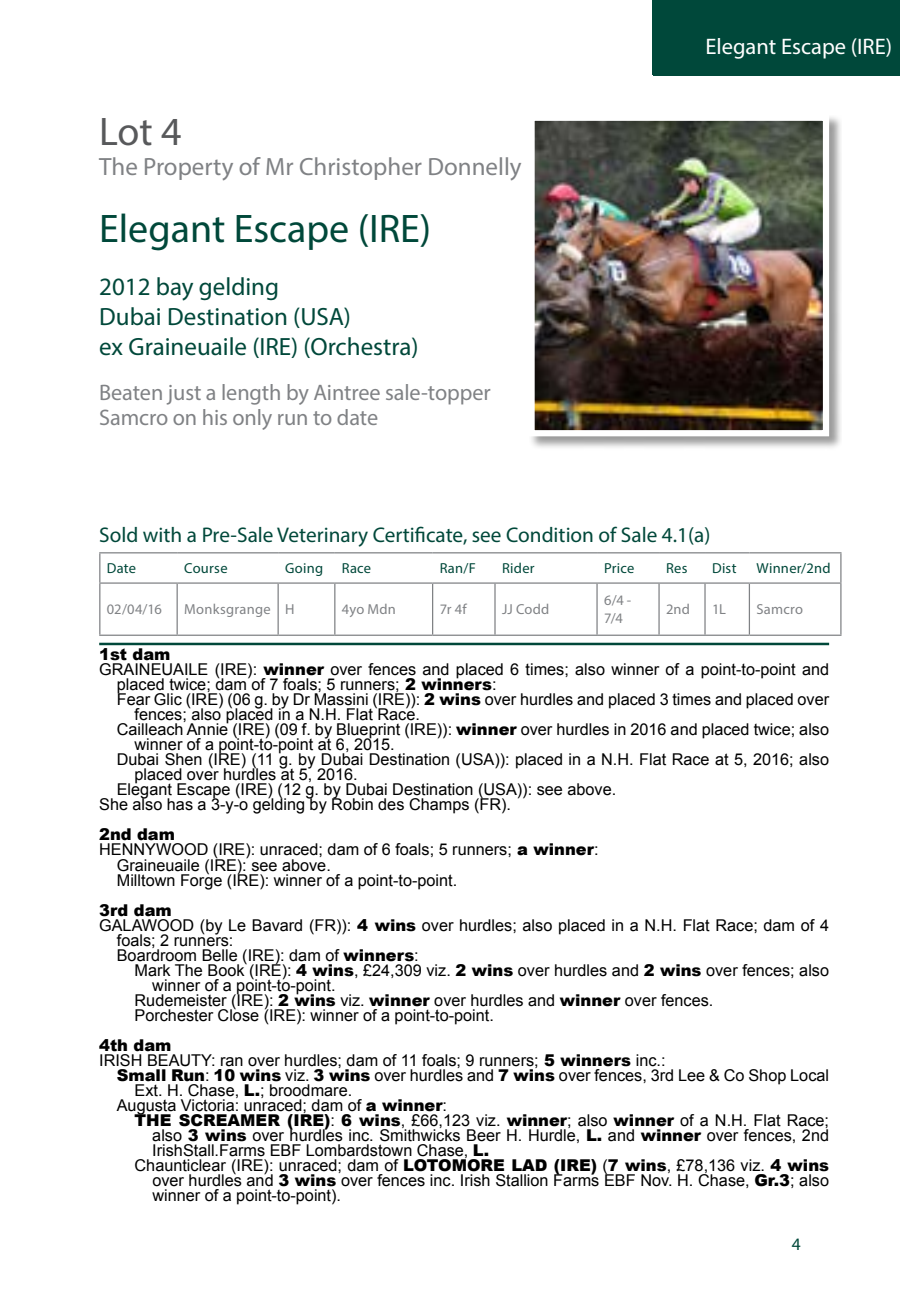
<style>
.page{position:relative;width:900px;height:1294px;background:#fff}
.page>*{position:absolute;margin:0;border:0;box-sizing:border-box;transform-origin:0 0}
.t1{font:40px "Myriad Pro";color:#00483a}
.t2{font:40px "Myriad Pro";color:#58595b}
.t3{font:25px/30px "Myriad Pro";color:#00483a}
.t4{font:25px "Myriad Pro";color:#808285}
.t5{font:22.5px/25px "Myriad Pro";letter-spacing:-.005em;color:#808285}
.t6{font:22.5px "Myriad Pro";color:#fff}
.t7{font:21.25px "Myriad Pro";color:#00483a}
.t8{font:17.5px "Myriad Pro";color:#00483a}
.t9{font:16.25px "Arial";color:#000}
.t10{font:900 16.25px "Arial";color:#000}
.t11{font:14.5px/17.5px "Myriad Pro";letter-spacing:.015em;color:#808285}
.t12{font:14.5px "Myriad Pro";letter-spacing:.02em;color:#00483a}
.s1{font-weight:900}
</style>
<div class="page">
<div style="left:653px;top:0;width:247px;height:75px;background:#00483a"></div>
<div style="left:529px;top:115px;width:313px;height:335px;background:#000;opacity:.4"></div>
<img style="left:535px;top:122px;width:287px;height:307px">
<div style="left:528px;top:115px;width:301px;height:321px;border:6px solid #fff"></div>
<hr style="left:99px;top:642px;width:730px;height:3px;background:#00483a">
<hr style="left:177px;top:583px;width:1px;height:51px;background:#808285">
<hr style="left:278px;top:583px;width:1px;height:51px;background:#808285">
<hr style="left:334px;top:583px;width:1px;height:51px;background:#808285">
<hr style="left:432px;top:583px;width:1px;height:51px;background:#808285">
<hr style="left:494px;top:583px;width:2px;height:51px;background:#808285">
<hr style="left:596px;top:583px;width:2px;height:51px;background:#808285">
<hr style="left:658px;top:583px;width:2px;height:51px;background:#808285">
<hr style="left:704px;top:583px;width:2px;height:51px;background:#808285">
<hr style="left:749px;top:583px;width:1px;height:51px;background:#808285">
<hr style="left:99px;top:552px;width:78px;height:1px;background:#808285">
<svg style="left:99px;top:553px;width:1px;height:29px"></svg>
<hr style="left:177px;top:552px;width:101px;height:1px;background:#808285">
<hr style="left:278px;top:552px;width:57px;height:1px;background:#808285">
<hr style="left:335px;top:552px;width:98px;height:1px;background:#808285">
<hr style="left:433px;top:552px;width:62px;height:1px;background:#808285">
<hr style="left:495px;top:552px;width:102px;height:1px;background:#808285">
<hr style="left:597px;top:552px;width:62px;height:1px;background:#808285">
<hr style="left:659px;top:552px;width:46px;height:1px;background:#808285">
<hr style="left:705px;top:552px;width:44px;height:1px;background:#808285">
<hr style="left:749px;top:552px;width:93px;height:1px;background:#808285">
<hr style="left:840px;top:553px;width:2px;height:29px;background:#808285">
<hr style="left:99px;top:582px;width:78px;height:1px;background:#808285">
<hr style="left:99px;top:583px;width:1px;height:51px;background:#808285">
<hr style="left:177px;top:582px;width:101px;height:1px;background:#808285">
<hr style="left:278px;top:582px;width:57px;height:1px;background:#808285">
<hr style="left:335px;top:582px;width:98px;height:1px;background:#808285">
<hr style="left:433px;top:582px;width:62px;height:1px;background:#808285">
<hr style="left:495px;top:582px;width:102px;height:1px;background:#808285">
<hr style="left:597px;top:582px;width:62px;height:1px;background:#808285">
<hr style="left:659px;top:582px;width:46px;height:1px;background:#808285">
<hr style="left:705px;top:582px;width:44px;height:1px;background:#808285">
<hr style="left:749px;top:582px;width:93px;height:1px;background:#808285">
<hr style="left:840px;top:583px;width:2px;height:51px;background:#808285">
<hr style="left:99px;top:634px;width:78px;height:2px;background:#808285">
<hr style="left:177px;top:634px;width:101px;height:2px;background:#808285">
<hr style="left:278px;top:634px;width:57px;height:2px;background:#808285">
<hr style="left:335px;top:634px;width:98px;height:2px;background:#808285">
<hr style="left:433px;top:634px;width:62px;height:2px;background:#808285">
<hr style="left:495px;top:634px;width:102px;height:2px;background:#808285">
<hr style="left:597px;top:634px;width:62px;height:2px;background:#808285">
<hr style="left:659px;top:634px;width:46px;height:2px;background:#808285">
<hr style="left:705px;top:634px;width:44px;height:2px;background:#808285">
<hr style="left:749px;top:634px;width:93px;height:2px;background:#808285">
<h1 class="t2" style="left:99px;top:106px;width:84px">Lot 4</h1>
<h2 class="t4" style="left:99px;top:151px;width:424px">The Property of Mr Christopher Donnelly</h2>
<h1 class="t1" style="left:99px;top:204px;width:334px">Elegant Escape (IRE)</h1>
<h2 class="t3" style="left:99px;top:271px;width:321px">2012 bay gelding<br>Dubai Destination (USA)<br>ex Graineuaile (IRE) (Orchestra)</h2>
<h3 class="t5" style="left:99px;top:379px;width:393px">Beaten just a length by Aintree sale-topper<br>Samcro on his only run to date</h3>
<h3 class="t6" style="left:705px;top:33px;width:188px">Elegant Escape (IRE)</h3>
<h3 class="t7" style="left:99px;top:522px;width:613px">Sold with a Pre-Sale Veterinary Certificate, see Condition of Sale 4.1(a)</h3>
<p class="t12" style="left:107px;top:559px;width:31px">Date</p>
<p class="t12" style="left:184px;top:559px;width:45px">Course</p>
<p class="t12" style="left:285px;top:559px;width:40px">Going</p>
<p class="t12" style="left:342px;top:559px;width:31px">Race</p>
<p class="t12" style="left:440px;top:559px;width:38px">Ran/F</p>
<p class="t12" style="left:502px;top:559px;width:34px">Rider</p>
<p class="t12" style="left:604px;top:559px;width:32px">Price</p>
<p class="t12" style="left:666px;top:559px;width:23px">Res</p>
<p class="t12" style="left:712px;top:559px;width:26px">Dist</p>
<p class="t12" style="left:757px;top:559px;width:76px">Winner/2nd</p>
<p class="t11" style="left:107px;top:600px;width:57px">02/04/16</p>
<p class="t11" style="left:184px;top:600px;width:112px">Monksgrange H</p>
<p class="t11" style="left:342px;top:600px;width:55px">4yo Mdn</p>
<p class="t11" style="left:440px;top:600px;width:28px">7r 4f</p>
<p class="t11" style="left:502px;top:600px;width:49px">JJ Codd</p>
<p class="t11" style="left:604px;top:591px;width:29px">6/4 -<br>7/4</p>
<p class="t11" style="left:666px;top:600px;width:25px">2nd</p>
<p class="t11" style="left:712px;top:600px;width:15px">1L</p>
<p class="t11" style="left:757px;top:600px;width:48px">Samcro</p>
<p class="t10" style="left:99px;top:642px;width:73px">1st dam</p>
<p class="t9" style="left:99px;top:659px;width:731px">GRAINEUAILE (IRE): <span class="s1">winner</span> over fences and placed 6 times; also winner of a point-to-point and</p>
<p class="t9" style="left:117px;top:674px;width:381px">placed twice; dam of 7 foals; 5 runners; <span class="s1">2 winners</span>:</p>
<p class="t9" style="left:117px;top:689px;width:714px">Fear Glic (IRE) (06 g. by Dr Massini (IRE)): <span class="s1">2 wins</span> over hurdles and placed 3 times and placed over</p>
<p class="t9" style="left:135px;top:704px;width:287px">fences; also placed in a N.H. Flat Race.</p>
<p class="t9" style="left:117px;top:719px;width:714px">Cailleach Annie (IRE) (09 f. by Blueprint (IRE)): <span class="s1">winner</span> over hurdles in 2016 and placed twice; also</p>
<p class="t9" style="left:135px;top:734px;width:262px">winner of a point-to-point at 6, 2015.</p>
<p class="t9" style="left:117px;top:749px;width:714px">Dubai Shen (IRE) (11 g. by Dubai Destination (USA)): placed in a N.H. Flat Race at 5, 2016; also</p>
<p class="t9" style="left:135px;top:764px;width:225px">placed over hurdles at 5, 2016.</p>
<p class="t9" style="left:117px;top:779px;width:501px">Elegant Escape (IRE) (12 g. by Dubai Destination (USA)): see above.</p>
<p class="t9" style="left:99px;top:794px;width:413px">She also has a 3-y-o gelding by Robin des Champs (FR).</p>
<p class="t10" style="left:99px;top:822px;width:77px">2nd dam</p>
<p class="t9" style="left:99px;top:839px;width:501px">HENNYWOOD (IRE): unraced; dam of 6 foals; 5 runners; <span class="s1">a winner</span>:</p>
<p class="t9" style="left:117px;top:854px;width:216px">Graineuaile (IRE): see above.</p>
<p class="t9" style="left:117px;top:869px;width:342px">Milltown Forge (IRE): winner of a point-to-point.</p>
<p class="t10" style="left:99px;top:897px;width:74px">3rd dam</p>
<p class="t9" style="left:99px;top:914px;width:731px">GALAWOOD (by Le Bavard (FR)): <span class="s1">4 wins</span> over hurdles; also placed in a N.H. Flat Race; dam of 4</p>
<p class="t9" style="left:117px;top:929px;width:118px">foals; 2 runners:</p>
<p class="t9" style="left:117px;top:944px;width:304px">Boardroom Belle (IRE): dam of <span class="s1">winners</span>:</p>
<p class="t9" style="left:135px;top:959px;width:696px">Mark The Book (IRE): <span class="s1">4 wins</span>, £24,309 viz. <span class="s1">2 wins</span> over hurdles and <span class="s1">2 wins</span> over fences; also</p>
<p class="t9" style="left:152px;top:974px;width:185px">winner of a point-to-point.</p>
<p class="t9" style="left:135px;top:989px;width:580px">Rudemeister (IRE): <span class="s1">2 wins</span> viz. <span class="s1">winner</span> over hurdles and <span class="s1">winner</span> over fences.</p>
<p class="t9" style="left:135px;top:1004px;width:361px">Porchester Close (IRE): winner of a point-to-point.</p>
<p class="t10" style="left:99px;top:1032px;width:74px">4th dam</p>
<p class="t9" style="left:99px;top:1049px;width:568px">IRISH BEAUTY: ran over hurdles; dam of 11 foals; 9 runners; <span class="s1">5 winners</span> inc.:</p>
<p class="t9" style="left:117px;top:1064px;width:714px"><span class="s1">Small Run</span>: <span class="s1">10 wins</span> viz. <span class="s1">3 wins</span> over hurdles and <span class="s1">7 wins</span> over fences, 3rd Lee &amp; Co Shop Local</p>
<p class="t9" style="left:135px;top:1079px;width:219px">Ext. H. Chase, <span class="s1">L.</span>; broodmare.</p>
<p class="t9" style="left:117px;top:1094px;width:332px">Augusta Victoria: unraced; dam of <span class="s1">a winner</span>:</p>
<p class="t9" style="left:135px;top:1109px;width:696px"><span class="s1">THE SCREAMER (IRE)</span>: <span class="s1">6 wins</span>, £66,123 viz. <span class="s1">winner</span>; also <span class="s1">winner</span> of a N.H. Flat Race;</p>
<p class="t9" style="left:152px;top:1124px;width:678px">also <span class="s1">3 wins</span> over hurdles inc. Smithwicks Beer H. Hurdle, <span class="s1">L.</span> and <span class="s1">winner</span> over fences, 2nd</p>
<p class="t9" style="left:152px;top:1139px;width:338px">IrishStall.Farms EBF Lombardstown Chase, <span class="s1">L.</span></p>
<p class="t9" style="left:135px;top:1154px;width:696px">Chaunticlear (IRE): unraced; dam of <span class="s1">LOTOMORE LAD (IRE)</span> (<span class="s1">7 wins</span>, £78,136 viz. <span class="s1">4 wins</span></p>
<p class="t9" style="left:152px;top:1169px;width:678px">over hurdles and <span class="s1">3 wins</span> over fences inc. Irish Stallion Farms EBF Nov. H. Chase, <span class="s1">Gr.3</span>; also</p>
<p class="t9" style="left:152px;top:1184px;width:190px">winner of a point-to-point).</p>
<p class="t8" style="left:792px;top:1233px;width:10px">4</p>
</div>
